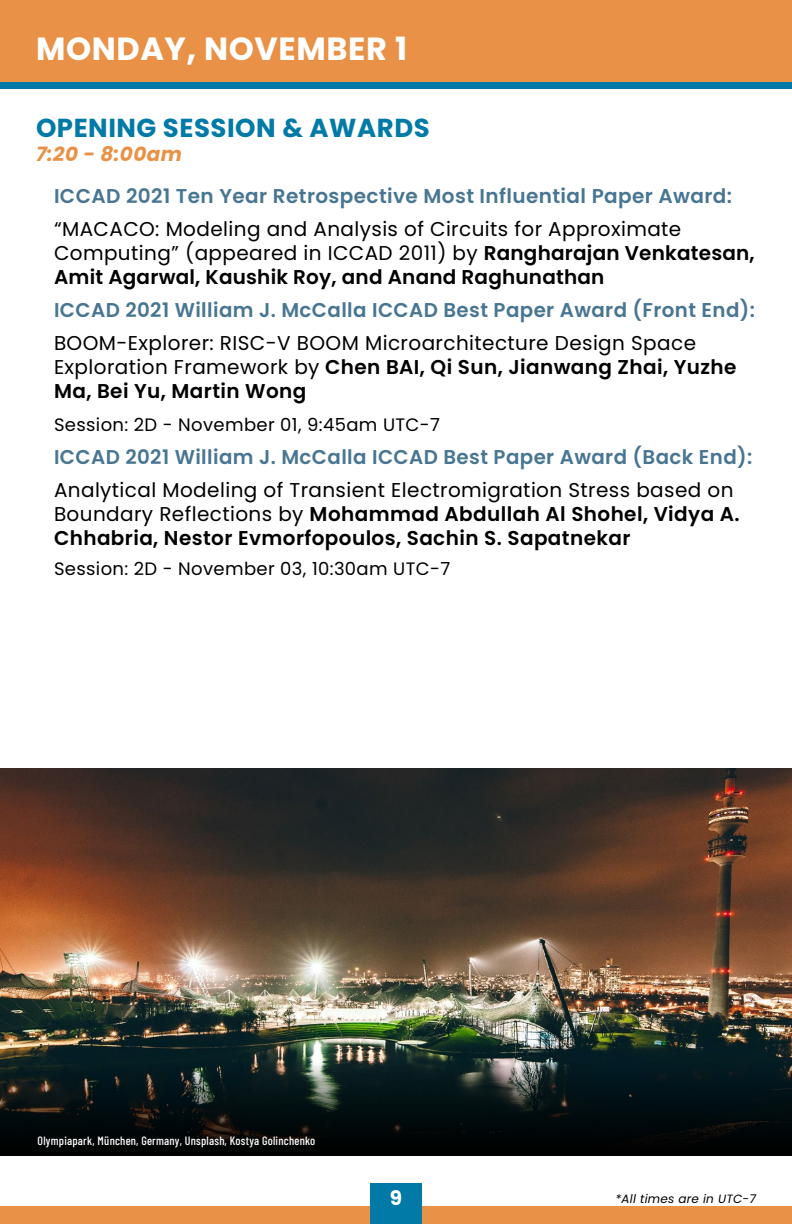
<style>
.page{position:relative;width:792px;height:1224px;background:#fff}
.page>*{position:absolute;margin:0;border:0;box-sizing:border-box;transform-origin:0 0}
.t1{font:700 32px "Poppins";letter-spacing:.02em;color:#fff}
.t2{font:700 26px "Poppins";letter-spacing:.02em;color:#027aa7}
.t3{font:20px/24px "Poppins";letter-spacing:.02em;color:#000}
.t4{font:600 20px "Poppins";letter-spacing:.02em;color:#487692}
.t5{font:italic 700 20px "Poppins";letter-spacing:.02em;color:#e99247}
.t6{font:700 20px "Poppins";color:#fff}
.t7{font:18px "Poppins";letter-spacing:.02em;color:#000}
.t8{font:500 12px "Barlow Condensed";letter-spacing:.02em;color:#fff}
.t9{font:italic 12px "Poppins";letter-spacing:.02em;color:#000}
.s1{font-weight:600}
</style>
<div class="page">
<div style="left:0;top:0;width:792px;height:89px;background:#027aa7"></div>
<div style="left:0;top:1206px;width:792px;height:18px;background:#e99247"></div>
<div style="left:0;top:0;width:792px;height:82px;background:#e99247"></div>
<div style="left:370px;top:1183px;width:52px;height:41px;background:#027aa7"></div>
<div style="left:0;top:968px;width:792px;height:188px;background:#000"></div>
<img style="left:0;top:768px;width:792px;height:374px">
<h1 class="t1" style="left:36px;top:30px;width:373px">MONDAY, NOVEMBER 1</h1>
<h2 class="t2" style="left:36px;top:113px;width:395px">OPENING SESSION &amp; AWARDS</h2>
<p class="t5" style="left:36px;top:142px;width:147px">7:20 - 8:00am</p>
<p class="t4" style="left:54px;top:184px;width:680px">ICCAD 2021 Ten Year Retrospective Most Influential Paper Award:</p>
<p class="t3" style="left:54px;top:217px;width:702px">“MACACO: Modeling and Analysis of Circuits for Approximate<br>Computing” (appeared in ICCAD 2011) by <span class="s1">Rangharajan Venkatesan,<br>Amit Agarwal, Kaushik Roy, and Anand Raghunathan</span></p>
<p class="t4" style="left:54px;top:298px;width:703px">ICCAD 2021 William J. McCalla ICCAD Best Paper Award (Front End):</p>
<p class="t3" style="left:54px;top:331px;width:684px">BOOM-Explorer: RISC-V BOOM Microarchitecture Design Space<br>Exploration Framework by <span class="s1">Chen BAI, Qi Sun, Jianwang Zhai, Yuzhe<br>Ma, Bei Yu, Martin Wong</span></p>
<p class="t7" style="left:54px;top:414px;width:388px">Session: 2D - November 01, 9:45am UTC-7</p>
<p class="t4" style="left:54px;top:445px;width:700px">ICCAD 2021 William J. McCalla ICCAD Best Paper Award (Back End):</p>
<p class="t3" style="left:54px;top:478px;width:687px">Analytical Modeling of Transient Electromigration Stress based on<br>Boundary Reflections by <span class="s1">Mohammad Abdullah Al Shohel, Vidya A.<br>Chhabria, Nestor Evmorfopoulos, Sachin S. Sapatnekar</span></p>
<p class="t7" style="left:54px;top:559px;width:398px">Session: 2D - November 03, 10:30am UTC-7</p>
<p class="t8" style="left:38px;top:1133px;width:279px">Olympiapark, München, Germany, Unsplash, Kostya Golinchenko</p>
<p class="t6" style="left:390px;top:1187px;width:14px">9</p>
<p class="t9" style="left:616px;top:1191px;width:142px">*All times are in UTC-7</p>
</div>
